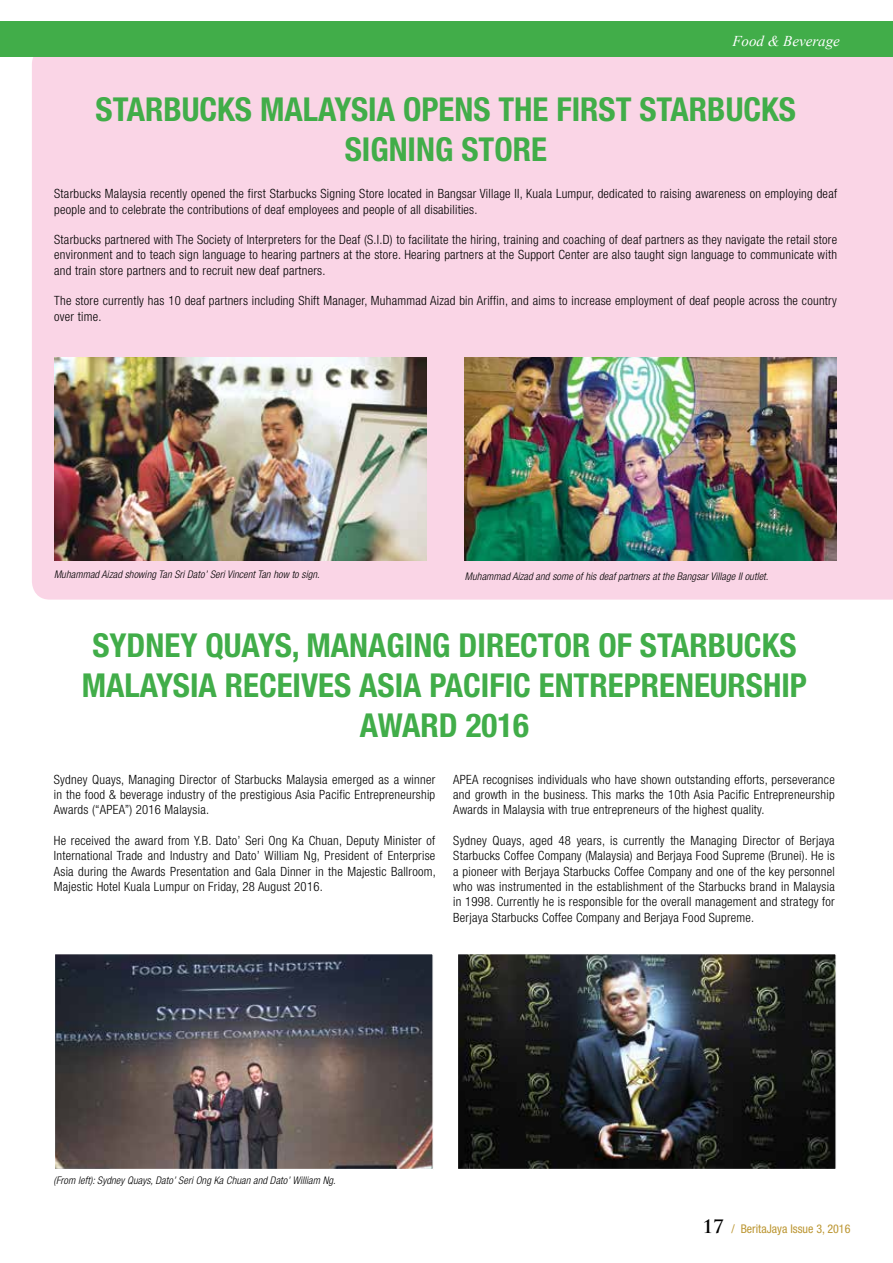
<style>
.page{position:relative;width:893px;height:1263px;background:#fff}
.page>*{position:absolute;margin:0;border:0;box-sizing:border-box;transform-origin:0 0}
.t1{font:700 condensed 33px/39.6px "Helvetica Neue LT Std";color:#41ad49;text-align:center}
.t2{font:italic 15px "Times New Roman";color:#fff}
.t3{font:300 condensed 12.75px/15.3px "Helvetica Neue LT Std";letter-spacing:.02em;color:#000;text-align:justify}
.t4{font:condensed 12px "Helvetica Neue LT Std";color:#bc9632}
.t5{font:italic 300 condensed 10.5px "Helvetica Neue LT Std";letter-spacing:.01em;color:#000}
.s1{font-family:"Trajan Pro";font-weight:700;font-stretch:normal;font-size:18px;color:#000}
</style>
<div class="page">
<img style="left:460px;top:956px;width:374px;height:211px">
<div style="left:457px;top:953px;width:380px;height:217px;border:2px solid #fff"></div>
<img style="left:57px;top:956px;width:374px;height:211px">
<div style="left:54px;top:953px;width:380px;height:217px;border:2px solid #fff"></div>
<div style="left:32px;top:57px;width:861px;height:543px;background:#fad5e6"></div>
<img style="left:55px;top:357px;width:372px;height:203px">
<img style="left:465px;top:357px;width:371px;height:203px">
<div style="left:0;top:21px;width:893px;height:36px;background:#41ad49"></div>
<p class="t2" style="left:732px;top:31px;width:109px">Food &amp; Beverage</p>
<h1 class="t1" style="left:96px;top:89px;width:702px">STARBUCKS MALAYSIA OPENS THE FIRST STARBUCKS<br>SIGNING STORE</h1>
<p class="t3" style="left:54px;top:186px;width:784px">Starbucks Malaysia recently opened the first Starbucks Signing Store located in Bangsar Village II, Kuala Lumpur, dedicated to raising awareness on employing deaf people and to celebrate the contributions of deaf employees and people of all disabilities.</p>
<p class="t3" style="left:54px;top:232px;width:784px">Starbucks partnered with The Society of Interpreters for the Deaf (S.I.D) to facilitate the hiring, training and coaching of deaf partners as they navigate the retail store environment and to teach sign language to hearing partners at the store. Hearing partners at the Support Center are also taught sign language to communicate with and train store partners and to recruit new deaf partners.</p>
<p class="t3" style="left:54px;top:293px;width:784px">The store currently has 10 deaf partners including Shift Manager, Muhammad Aizad bin Ariffin, and aims to increase employment of deaf people across the country over time.</p>
<p class="t5" style="left:54px;top:568px;width:267px">Muhammad Aizad showing Tan Sri Dato’ Seri Vincent Tan how to sign.</p>
<p class="t5" style="left:465px;top:570px;width:305px">Muhammad Aizad and some of his deaf partners at the Bangsar Village II outlet.</p>
<h1 class="t1" style="left:82px;top:625px;width:727px">SYDNEY QUAYS, MANAGING DIRECTOR OF STARBUCKS<br>MALAYSIA RECEIVES ASIA PACIFIC ENTREPRENEURSHIP<br>AWARD 2016</h1>
<p class="t3" style="left:54px;top:772px;width:383px">Sydney Quays, Managing Director of Starbucks Malaysia emerged as a winner in the food &amp; beverage industry of the prestigious Asia Pacific Entrepreneurship Awards (“APEA”) 2016 Malaysia.</p>
<p class="t3" style="left:54px;top:833px;width:383px">He received the award from Y.B. Dato’ Seri Ong Ka Chuan, Deputy Minister of International Trade and Industry and Dato’ William Ng, President of Enterprise Asia during the Awards Presentation and Gala Dinner in the Majestic Ballroom, Majestic Hotel Kuala Lumpur on Friday, 28 August 2016.</p>
<p class="t3" style="left:453px;top:772px;width:383px">APEA recognises individuals who have shown outstanding efforts, perseverance and growth in the business. This marks the 10th Asia Pacific Entrepreneurship Awards in Malaysia with true entrepreneurs of the highest quality.</p>
<p class="t3" style="left:453px;top:833px;width:383px">Sydney Quays, aged 48 years, is currently the Managing Director of Berjaya Starbucks Coffee Company (Malaysia) and Berjaya Food Supreme (Brunei). He is a pioneer with Berjaya Starbucks Coffee Company and one of the key personnel who was instrumented in the establishment of the Starbucks brand in Malaysia in 1998. Currently he is responsible for the overall management and strategy for Berjaya Starbucks Coffee Company and Berjaya Food Supreme.</p>
<p class="t5" style="left:54px;top:1174px;width:284px">(From left): Sydney Quays, Dato’ Seri Ong Ka Chuan and Dato’ William Ng.</p>
<p class="t4" style="left:702px;top:1222px;width:150px"><span class="s1">17</span> / BeritaJaya Issue 3, 2016</p>
</div>
